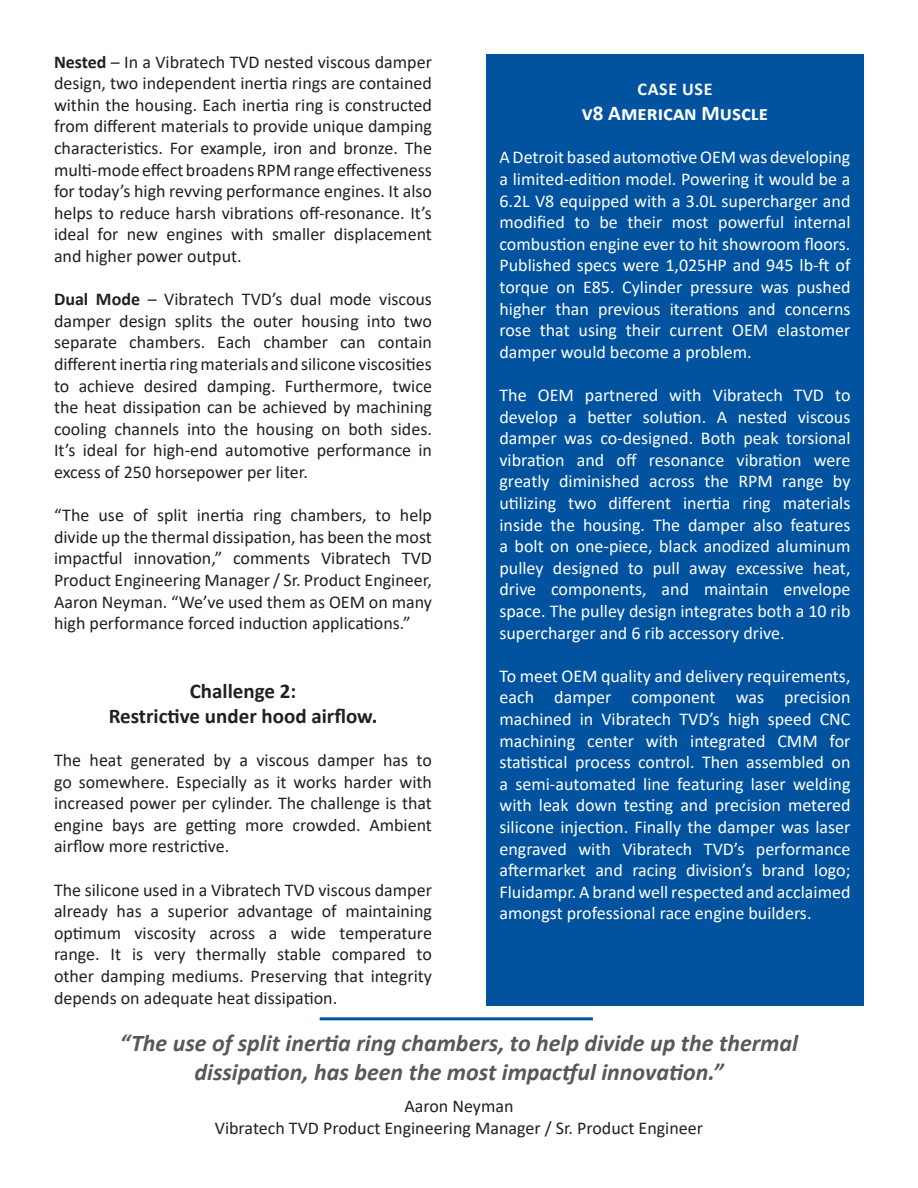
<style>
.page{position:relative;width:918px;height:1188px;background:#fff}
.page>*{position:absolute;margin:0;border:0;box-sizing:border-box;transform-origin:0 0}
.t1{font:italic 700 24px/28.8px "Calibri";color:#57585a;text-align:center}
.t2{font:700 21px/25.2px "Calibri";color:#231f20;text-align:center}
.t3{font:700 21px "Calibri";color:#fff}
.t4{font:18px/21.6px "Calibri";color:#231f20;text-align:justify}
.t5{font:18px/21.6px "Calibri";color:#fff;text-align:justify}
.t6{font:700 18px "Calibri";letter-spacing:.04em;color:#fff}
.s1{font-weight:700}
</style>
<div class="page">
<div style="left:486px;top:54px;width:378px;height:951px;background:#0153a0"></div>
<hr style="left:320px;top:1017px;width:273px;height:3px;background:#0153a0">
<p class="t4" style="left:54px;top:50px;width:380px"><span class="s1">Nested</span> – In a Vibratech TVD nested viscous damper design, two independent inertia rings are contained within the housing. Each inertia ring is constructed from different materials to provide unique damping characteristics. For example, iron and bronze. The multi-mode effect broadens RPM range effectiveness for today’s high revving performance engines. It also helps to reduce harsh vibrations off-resonance. It’s ideal for new engines with smaller displacement and higher power output.</p>
<p class="t4" style="left:54px;top:288px;width:379px"><span class="s1">Dual Mode</span> – Vibratech TVD’s dual mode viscous damper design splits the outer housing into two separate chambers. Each chamber can contain different inertia ring materials and silicone viscosities to achieve desired damping. Furthermore, twice the heat dissipation can be achieved by machining cooling channels into the housing on both sides.<br>It’s ideal for high-end automotive performance in excess of 250 horsepower per liter.</p>
<p class="t4" style="left:54px;top:504px;width:380px">“The use of split inertia ring chambers, to help divide up the thermal dissipation, has been the most impactful innovation,” comments Vibratech TVD Product Engineering Manager / Sr. Product Engineer, Aaron Neyman. “We’ve used them as OEM on many high performance forced induction applications.”</p>
<p class="t2" style="left:109px;top:678px;width:270px">Challenge 2:<br>Restrictive under hood airflow.</p>
<p class="t4" style="left:54px;top:749px;width:380px">The heat generated by a viscous damper has to go somewhere. Especially as it works harder with increased power per cylinder. The challenge is that engine bays are getting more crowded. Ambient airflow more restrictive.</p>
<p class="t4" style="left:54px;top:878px;width:380px">The silicone used in a Vibratech TVD viscous damper already has a superior advantage of maintaining optimum viscosity across a wide temperature range. It is very thermally stable compared to other damping mediums. Preserving that integrity depends on adequate heat dissipation.</p>
<p class="t6" style="left:637px;top:76px;width:77px">CASE USE</p>
<p class="t3" style="left:582px;top:98px;width:188px">v8 American Muscle</p>
<p class="t5" style="left:500px;top:146px;width:353px">A Detroit based automotive OEM was developing a limited-edition model. Powering it would be a 6.2L V8 equipped with a 3.0L supercharger and modified to be their most powerful internal combustion engine ever to hit showroom floors.<br>Published specs were 1,025HP and 945 lb-ft of torque on E85. Cylinder pressure was pushed higher than previous iterations and concerns rose that using their current OEM elastomer damper would become a problem.</p>
<p class="t5" style="left:500px;top:384px;width:353px">The OEM partnered with Vibratech TVD to develop a better solution. A nested viscous damper was co-designed. Both peak torsional vibration and off resonance vibration were greatly diminished across the RPM range by utilizing two different inertia ring materials inside the housing. The damper also features a bolt on one-piece, black anodized aluminum pulley designed to pull away excessive heat, drive components, and maintain envelope space. The pulley design integrates both a 10 rib supercharger and 6 rib accessory drive.</p>
<p class="t5" style="left:500px;top:665px;width:353px">To meet OEM quality and delivery requirements, each damper component was precision machined in Vibratech TVD’s high speed CNC machining center with integrated CMM for statistical process control. Then assembled on a semi-automated line featuring laser welding with leak down testing and precision metered silicone injection. Finally the damper was laser engraved with Vibratech TVD’s performance aftermarket and racing division’s brand logo; Fluidampr. A brand well respected and acclaimed amongst professional race engine builders.</p>
<h1 class="t1" style="left:120px;top:1028px;width:680px">“The use of split inertia ring chambers, to help divide up the thermal dissipation, has been the most impactful innovation.”</h1>
<p class="t4" style="left:215px;top:1095px;width:490px;text-align:center">Aaron Neyman<br>Vibratech TVD Product Engineering Manager / Sr. Product Engineer</p>
</div>
